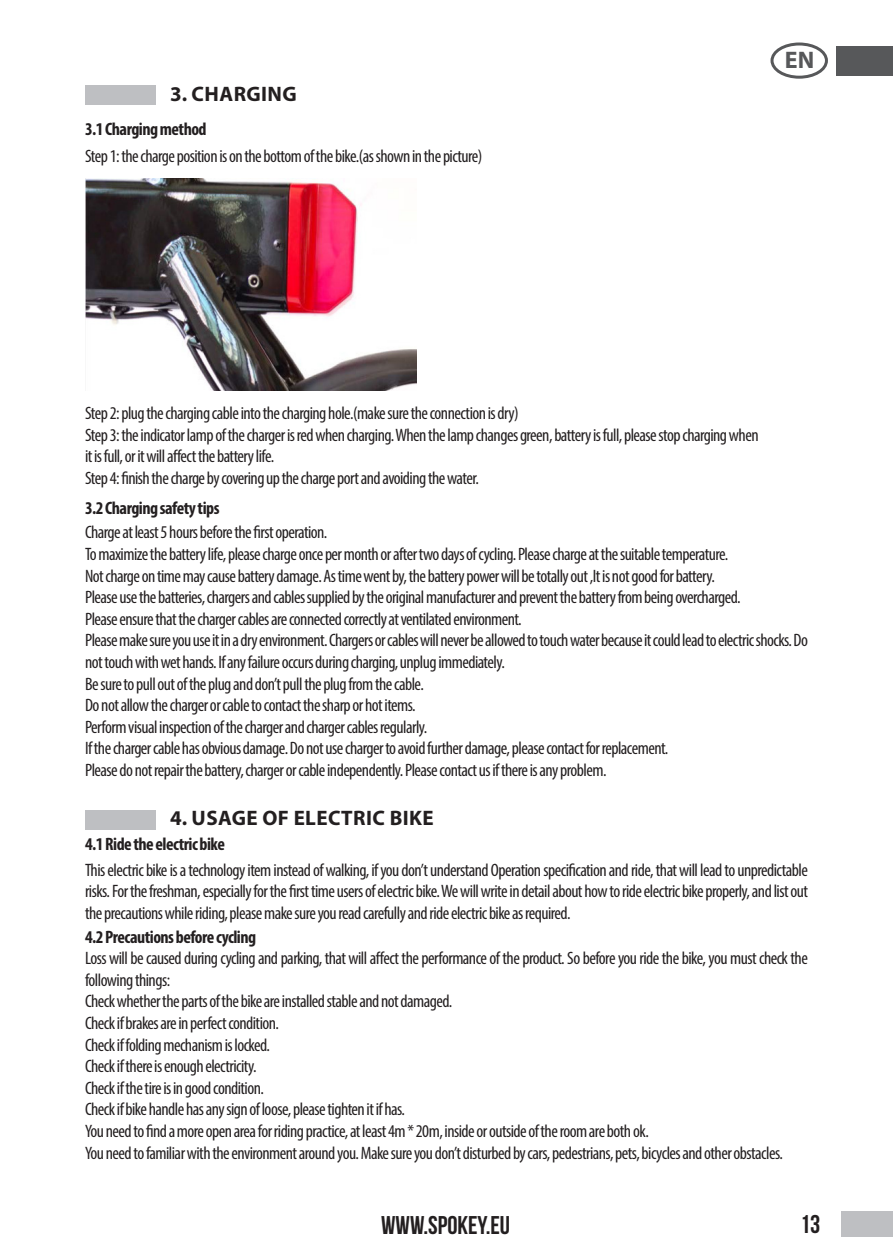
<style>
.page{position:relative;width:893px;height:1259px;background:#fff}
.page>*{position:absolute;margin:0;border:0;box-sizing:border-box;transform-origin:0 0}
.t1{font:25.5px "Bebas Neue";color:#231f20}
.t2{font:700 24px "Myriad Pro";color:#57585a}
.t3{font:700 21px "Myriad Pro";letter-spacing:.02em;color:#231f20}
.t4{font:condensed 18px/21.6px "Myriad Pro";letter-spacing:-.03em;color:#231f20}
.t5{font:700 condensed 18px "Myriad Pro";letter-spacing:-.03em;color:#231f20}
</style>
<div class="page">
<div style="left:842px;top:1211px;width:51px;height:26px;background:#bebfc2"></div>
<div style="left:837px;top:46px;width:56px;height:29px;background:#57585a"></div>
<div style="left:770px;top:42px;width:58px;height:37px;border:3px solid #57585a;border-radius:50%"></div>
<div style="left:85px;top:85px;width:71px;height:20px;background:#bebfc2"></div>
<div style="left:85px;top:810px;width:71px;height:19px;background:#bebfc2"></div>
<img style="left:85px;top:179px;width:331px;height:211px">
<p class="t3" style="left:170px;top:80px;width:128px">3. CHARGING</p>
<p class="t5" style="left:85px;top:118px;width:123px">3.1 Charging method</p>
<p class="t4" style="left:85px;top:144px;width:399px">Step 1: the charge position is on the bottom of the bike.(as shown in the picture)</p>
<h2 class="t2" style="left:785px;top:44px;width:31px">EN</h2>
<p class="t4" style="left:85px;top:402px;width:675px">Step 2: plug the charging cable into the charging hole.(make sure the connection is dry)<br>Step 3: the indicator lamp of the charger is red when charging. When the lamp changes green, battery is full, please stop charging when it is full, or it will affect the battery life.<br>Step 4: finish the charge by covering up the charge port and avoiding the water.</p>
<p class="t4" style="left:85px;top:521px;width:725px">Charge at least 5 hours before the first operation.<br>To maximize the battery life, please charge once per month or after two days of cycling. Please charge at the suitable temperature.<br>Not charge on time may cause battery damage. As time went by, the battery power will be totally out ,It is not good for battery.<br>Please use the batteries, chargers and cables supplied by the original manufacturer and prevent the battery from being overcharged.<br>Please ensure that the charger cables are connected correctly at ventilated environment.<br>Please make sure you use it in a dry environment. Chargers or cables will never be allowed to touch water because it could lead to electric shocks. Do not touch with wet hands. If any failure occurs during charging, unplug immediately.<br>Be sure to pull out of the plug and don’t pull the plug from the cable.<br>Do not allow the charger or cable to contact the sharp or hot items.<br>Perform visual inspection of the charger and charger cables regularly.<br>If the charger cable has obvious damage. Do not use charger to avoid further damage, please contact for replacement.<br>Please do not repair the battery, charger or cable independently. Please contact us if there is any problem.</p>
<p class="t5" style="left:85px;top:497px;width:136px">3.2 Charging safety tips</p>
<p class="t3" style="left:170px;top:804px;width:265px">4. USAGE OF ELECTRIC BIKE</p>
<p class="t5" style="left:85px;top:833px;width:141px">4.1 Ride the electric bike</p>
<p class="t4" style="left:85px;top:858px;width:725px;text-align:justify">This electric bike is a technology item instead of walking, if you don’t understand Operation specification and ride, that will lead to unpredictable risks. For the freshman, especially for the first time users of electric bike. We will write in detail about how to ride electric bike properly, and list out the precautions while riding, please make sure you read carefully and ride electric bike as required.</p>
<p class="t4" style="left:85px;top:947px;width:724px">Loss will be caused during cycling and parking, that will affect the performance of the product. So before you ride the bike, you must check the following things:<br>Check whether the parts of the bike are installed stable and not damaged.<br>Check if brakes are in perfect condition.<br>Check if folding mechanism is locked.<br>Check if there is enough electricity.<br>Check if the tire is in good condition.<br>Check if bike handle has any sign of loose, please tighten it if has.<br>You need to find a more open area for riding practice, at least 4m * 20m, inside or outside of the room are both ok.<br>You need to familiar with the environment around you. Make sure you don’t disturbed by cars, pedestrians, pets, bicycles and other obstacles.</p>
<p class="t5" style="left:85px;top:925px;width:173px">4.2 Precautions before cycling</p>
<h1 class="t1" style="left:381px;top:1211px;width:130px">WWW.SPOKEY.EU</h1>
<h1 class="t1" style="left:800px;top:1210px;width:22px">13</h1>
</div>
